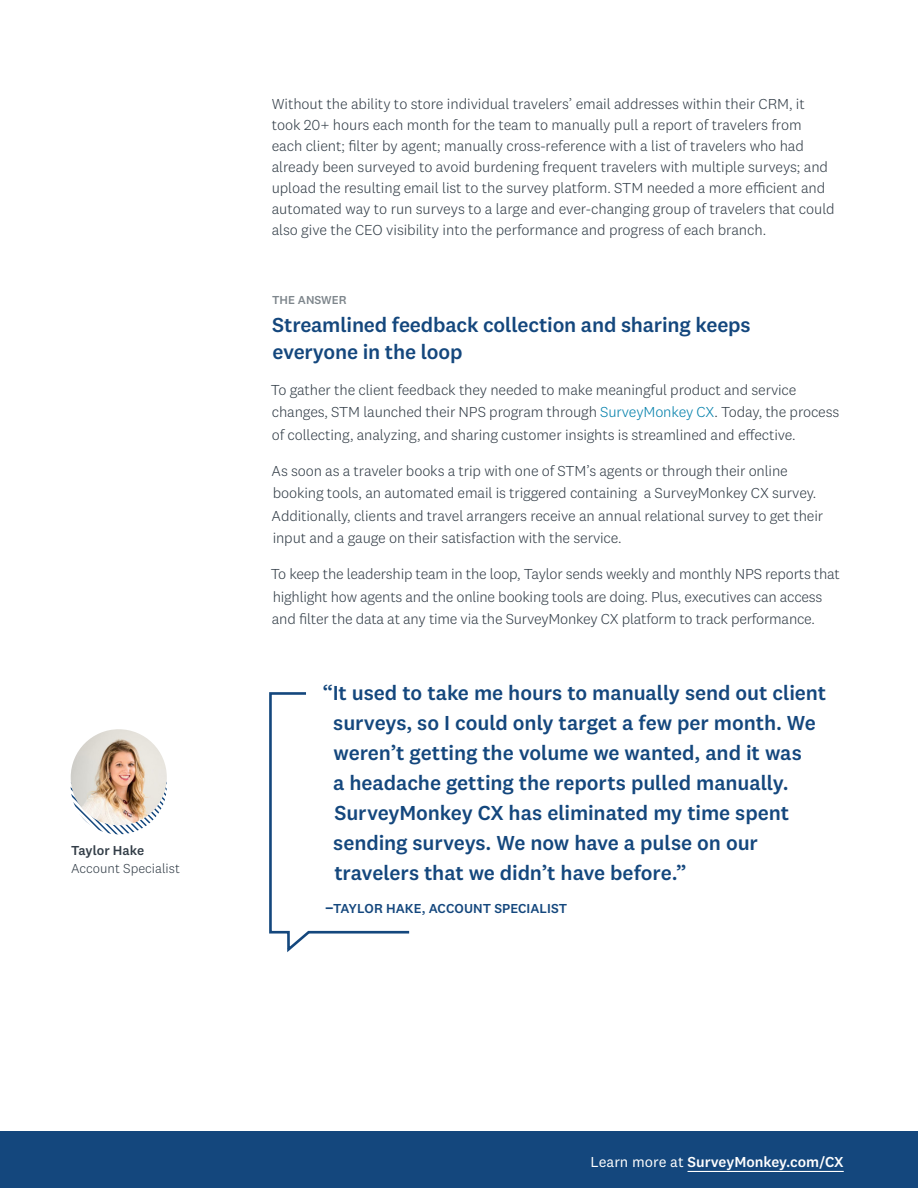
<style>
.page{position:relative;width:918px;height:1188px;background:#fff}
.page>*{position:absolute;margin:0;border:0;box-sizing:border-box;transform-origin:0 0}
.t1{font:500 21px/30px "National 2";letter-spacing:-.005em;color:#14477d}
.t2{font:300 15px/22.5px "National 2";letter-spacing:-.01em;color:#333e48}
.t3{font:500 15px "National 2";color:#fff}
.t4{font:500 13.5px "National 2";letter-spacing:.005em;color:#14477d}
.t5{font:300 13.5px "National 2";color:#333e48}
.t6{font:500 13.5px "National 2";color:#333e48}
.t7{font:500 12px "National 2";color:#7e868c}
.s1{color:#007faa}
.s2{font-size:18px}
.s3{font-weight:400}
</style>
<div class="page">
<div style="left:0;top:1131px;width:918px;height:57px;background:#14477d"></div>
<hr style="left:688px;top:1171px;width:156px;height:1px;background:#fff">
<svg style="left:269px;top:692px;width:141px;height:261px"></svg>
<svg style="left:71px;top:740px;width:96px;height:94px"></svg>
<img style="left:71px;top:729px;width:96px;height:96px;border-radius:48px">
<p class="t6" style="left:71px;top:842px;width:75px">Taylor Hake</p>
<p class="t5" style="left:71px;top:861px;width:110px">Account Specialist</p>
<p class="t2" style="left:272px;top:93px;width:565px;line-height:21px">Without the ability to store individual travelers’ email addresses within their CRM, it took 20+ hours each month for the team to manually pull a report of travelers from each client; filter by agent; manually cross-reference with a list of travelers who had already been surveyed to avoid burdening frequent travelers with multiple surveys; and upload the resulting email list to the survey platform. STM needed a more efficient and automated way to run surveys to a large and ever-changing group of travelers that could also give the CEO visibility into the performance and progress of each branch.</p>
<p class="t7" style="left:272px;top:292px;width:76px">THE ANSWER</p>
<h1 class="t1" style="left:272px;top:311px;width:480px;line-height:27px">Streamlined feedback collection and sharing keeps everyone in the loop</h1>
<p class="t2" style="left:271px;top:378px;width:570px">To gather the client feedback they needed to make meaningful product and service changes, STM launched their NPS program through <span class="s1">SurveyMonkey CX</span>. Today, the process of collecting, analyzing, and sharing customer insights is streamlined and effective.</p>
<p class="t2" style="left:272px;top:459px;width:553px">As soon as a traveler books a trip with one of STM’s agents or through their online booking tools, an automated email is triggered containing a SurveyMonkey CX survey.<br>Additionally, clients and travel arrangers receive an annual relational survey to get their input and a gauge on their satisfaction with the service.</p>
<p class="t2" style="left:271px;top:563px;width:571px">To keep the leadership team in the loop, Taylor sends weekly and monthly NPS reports that highlight how agents and the online booking tools are doing. Plus, executives can access and filter the data at any time via the SurveyMonkey CX platform to track performance.</p>
<p class="t1" style="left:333px;top:677px;width:495px;text-indent:-11px">“It used to take me hours to manually send out client surveys, so I could only target a few per month. We weren’t getting the volume we wanted, and it was<br>a headache getting the reports pulled manually.<br>SurveyMonkey CX has eliminated my time spent sending surveys. We now have a pulse on our travelers that we didn’t have before.”</p>
<p class="t4" style="left:325px;top:900px;width:244px"><span class="s2">–</span>TAYLOR HAKE, ACCOUNT SPECIALIST</p>
<p class="t3" style="left:591px;top:1153px;width:255px"><span class="s3">Learn more at</span> SurveyMonkey.com/CX</p>
</div>
